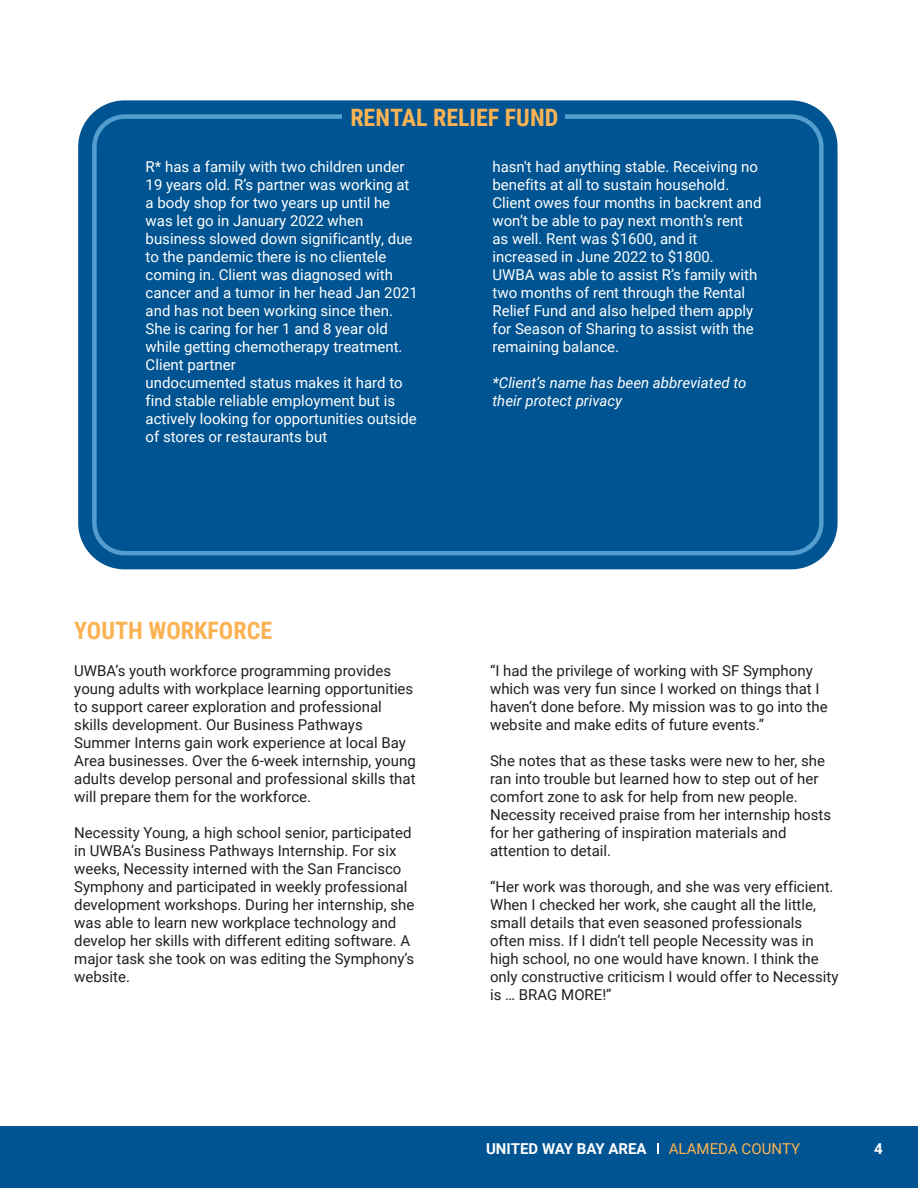
<style>
.page{position:relative;width:918px;height:1188px;background:#fff}
.page>*{position:absolute;margin:0;border:0;box-sizing:border-box;transform-origin:0 0}
.t1{font:700 24px "Roboto Condensed";color:#fbb253}
.t2{font:15px/18px "Roboto";color:#231f20}
.t3{font:15px/18px "Roboto";color:#fff}
.t4{font:italic 15px/18px "Roboto";color:#fff}
.t5{font:700 15px "Roboto";color:#fff}
.t6{font:15px "Roboto";color:#ffb351}
</style>
<div class="page">
<div style="left:78px;top:100px;width:760px;height:469px;background:#005491;border-radius:47px"></div>
<div style="left:92px;top:114px;width:732px;height:441px;border:4px solid #539ecf;border-radius:30px"></div>
<div style="left:342px;top:110px;width:223px;height:15px;background:#005491"></div>
<div style="left:0;top:1127px;width:918px;height:61px;background:#005491"></div>
<svg style="left:657px;top:1143px;width:2px;height:11px"></svg>
<h1 class="t1" style="left:350px;top:101px;width:209px">RENTAL RELIEF FUND</h1>
<p class="t3" style="left:146px;top:157px;width:274px">R* has a family with two children under 19 years old. R’s partner was working at a body shop for two years up until he was let go in January 2022 when business slowed down significantly, due to the pandemic there is no clientele coming in. Client was diagnosed with cancer and a tumor in her head Jan 2021 and has not been working since then.<br>She is caring for her 1 and 8 year old while getting chemotherapy treatment.<br>Client partner<br>undocumented status makes it hard to find stable reliable employment but is actively looking for opportunities outside of stores or restaurants but</p>
<p class="t3" style="left:492px;top:157px;width:271px">hasn't had anything stable. Receiving no benefits at all to sustain household.<br>Client owes four months in backrent and won’t be able to pay next month’s rent as well. Rent was $1600, and it increased in June 2022 to $1800.<br>UWBA was able to assist R’s family with two months of rent through the Rental Relief Fund and also helped them apply for Season of Sharing to assist with the remaining balance.</p>
<p class="t4" style="left:492px;top:373px;width:255px">*Client’s name has been abbreviated to their protect privacy</p>
<h1 class="t1" style="left:74px;top:614px;width:199px">YOUTH WORKFORCE</h1>
<p class="t2" style="left:74px;top:661px;width:343px">UWBA’s youth workforce programming provides young adults with workplace learning opportunities to support career exploration and professional skills development. Our Business Pathways Summer Interns gain work experience at local Bay Area businesses. Over the 6-week internship, young adults develop personal and professional skills that will prepare them for the workforce.</p>
<p class="t2" style="left:74px;top:823px;width:342px">Necessity Young, a high school senior, participated in UWBA’s Business Pathways Internship. For six weeks, Necessity interned with the San Francisco Symphony and participated in weekly professional development workshops. During her internship, she was able to learn new workplace technology and develop her skills with different editing software. A major task she took on was editing the Symphony’s website.</p>
<p class="t2" style="left:490px;top:661px;width:339px">“I had the privilege of working with SF Symphony which was very fun since I worked on things that I haven’t done before. My mission was to go into the website and make edits of future events.”</p>
<p class="t2" style="left:490px;top:751px;width:343px">She notes that as these tasks were new to her, she ran into trouble but learned how to step out of her comfort zone to ask for help from new people.<br>Necessity received praise from her internship hosts for her gathering of inspiration materials and attention to detail.</p>
<p class="t2" style="left:490px;top:877px;width:350px">“Her work was thorough, and she was very efficient.<br>When I checked her work, she caught all the little, small details that even seasoned professionals often miss. If I didn’t tell people Necessity was in high school, no one would have known. I think the only constructive criticism I would offer to Necessity is … BRAG MORE!”</p>
<p class="t5" style="left:486px;top:1138px;width:162px">UNITED WAY BAY AREA</p>
<p class="t6" style="left:669px;top:1138px;width:133px">ALAMEDA COUNTY</p>
<p class="t5" style="left:874px;top:1138px;width:10px">4</p>
</div>
